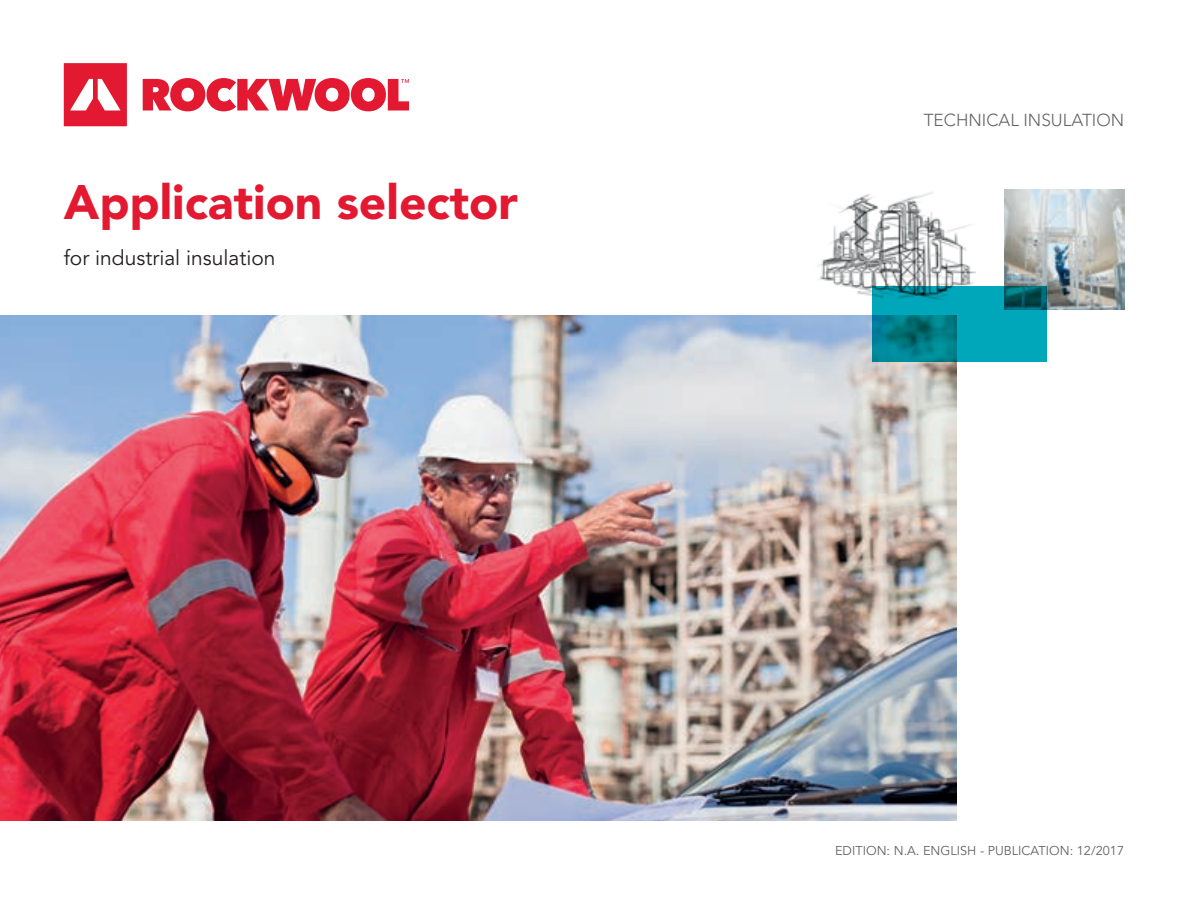
<style>
.page{position:relative;width:1188px;height:918px;background:#fff}
.page>*{position:absolute;margin:0;border:0;box-sizing:border-box;transform-origin:0 0}
.t1{font:900 48px "Avenir LT Std";color:#e21931}
.t2{font:21px "Avenir LT Std";color:#231f20}
.t3{font:300 17.25px "Avenir LT Std";color:#636366}
.t4{font:12.75px "Avenir LT Std";color:#636366}
</style>
<div class="page">
<svg style="left:64px;top:63px;width:63px;height:63px"></svg>
<svg style="left:143px;top:78px;width:266px;height:33px"></svg>
<img style="left:0;top:315px;width:957px;height:506px">
<img style="left:1004px;top:189px;width:121px;height:121px">
<svg style="left:872px;top:286px;width:175px;height:76px;background:#0091a0"></svg>
<img style="left:818px;top:191px;width:157px;height:111px">
<p class="t1" style="left:64px;top:173px;width:456px">Application selector</p>
<p class="t2" style="left:64px;top:245px;width:213px">for industrial insulation</p>
<p class="t3" style="left:924px;top:110px;width:202px">TECHNICAL INSULATION</p>
<p class="t4" style="left:835px;top:843px;width:291px">EDITION: N.A. ENGLISH - PUBLICATION: 12/2017</p>
</div>
